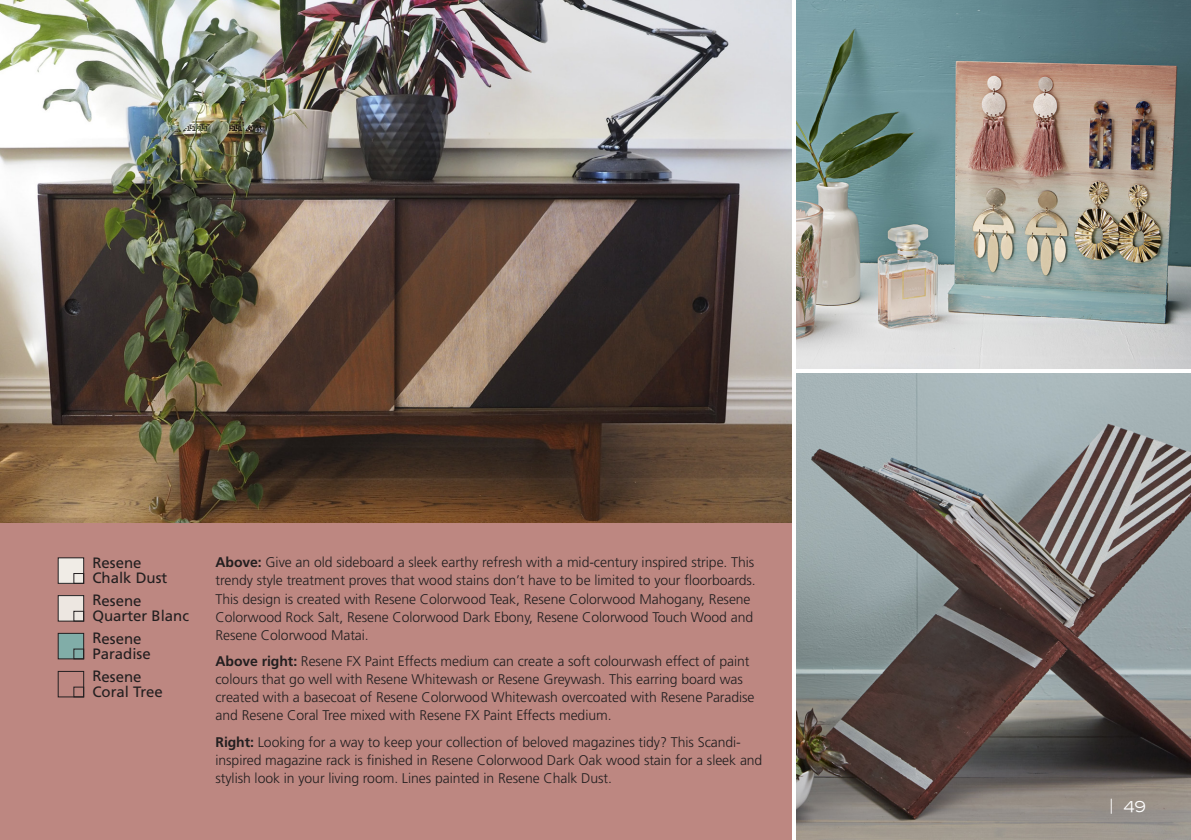
<style>
.page{position:relative;width:1191px;height:840px;background:#fff}
.page>*{position:absolute;margin:0;border:0;box-sizing:border-box;transform-origin:0 0}
.t1{font:15px/15px "Frutiger LT Std";color:#231f20}
.t2{font:expanded 15px "Trade Gothic LH";color:#fff}
.t3{font:300 14px/18px "Frutiger LT Std";letter-spacing:-.005em;color:#231f20}
.s1{font-weight:700}
</style>
<div class="page">
<div style="left:0;top:497px;width:791px;height:342px;background:#bd8781"></div>
<img style="left:0;top:0;width:791px;height:522px">
<div style="left:58px;top:633px;width:26px;height:25px;background:#81ada8"></div>
<div style="left:58px;top:632px;width:26px;height:26px;border:1px solid #231f20"></div>
<div style="left:74px;top:648px;width:10px;height:10px;border:1px solid #231f20"></div>
<div style="left:58px;top:595px;width:26px;height:25px;background:#ede7e1"></div>
<div style="left:58px;top:595px;width:26px;height:26px;border:1px solid #231f20"></div>
<div style="left:74px;top:610px;width:10px;height:11px;border:1px solid #231f20"></div>
<div style="left:58px;top:557px;width:26px;height:26px;background:#f0ece6"></div>
<div style="left:58px;top:557px;width:26px;height:26px;border:1px solid #231f20"></div>
<div style="left:74px;top:573px;width:10px;height:10px;border:1px solid #231f20"></div>
<div style="left:58px;top:670px;width:26px;height:26px;border:1px solid #231f20"></div>
<div style="left:74px;top:686px;width:10px;height:10px;border:1px solid #231f20"></div>
<img style="left:796px;top:0;width:395px;height:368px">
<img style="left:796px;top:374px;width:395px;height:465px">
<p class="t1" style="left:92px;top:555px;width:77px">Resene<br>Chalk Dust</p>
<p class="t1" style="left:92px;top:593px;width:98px">Resene<br>Quarter Blanc</p>
<p class="t1" style="left:92px;top:630px;width:60px">Resene<br>Paradise</p>
<p class="t1" style="left:92px;top:668px;width:72px">Resene<br>Coral Tree</p>
<p class="t3" style="left:215px;top:553px;width:542px"><span class="s1">Above:</span> Give an old sideboard a sleek earthy refresh with a mid-century inspired stripe. This trendy style treatment proves that wood stains don’t have to be limited to your floorboards.<br>This design is created with Resene Colorwood Teak, Resene Colorwood Mahogany, Resene Colorwood Rock Salt, Resene Colorwood Dark Ebony, Resene Colorwood Touch Wood and Resene Colorwood Matai.</p>
<p class="t3" style="left:215px;top:652px;width:540px"><span class="s1">Above right:</span> Resene FX Paint Effects medium can create a soft colourwash effect of paint colours that go well with Resene Whitewash or Resene Greywash. This earring board was created with a basecoat of Resene Colorwood Whitewash overcoated with Resene Paradise and Resene Coral Tree mixed with Resene FX Paint Effects medium.</p>
<p class="t3" style="left:215px;top:732px;width:548px"><span class="s1">Right:</span> Looking for a way to keep your collection of beloved magazines tidy? This Scandi&shy;inspired magazine rack is finished in Resene Colorwood Dark Oak wood stain for a sleek and stylish look in your living room. Lines painted in Resene Chalk Dust.</p>
<p class="t2" style="left:1109px;top:796px;width:37px">| 49</p>
</div>
